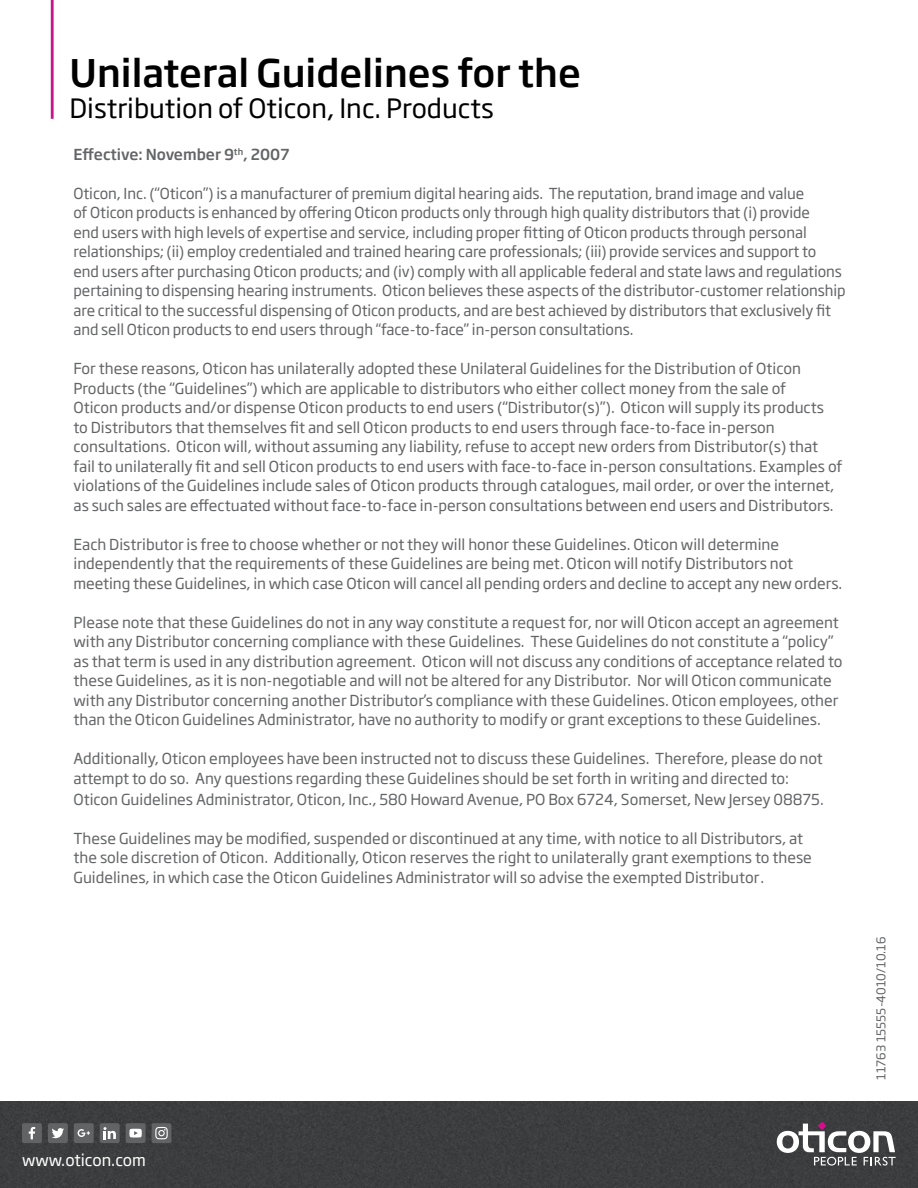
<style>
.page{position:relative;width:918px;height:1188px;background:#fff}
.page>*{position:absolute;margin:0;border:0;box-sizing:border-box;transform-origin:0 0}
.t1{font:500 37.65px "Soho Gothic Pro";color:#000}
.t2{font:26.4px "Soho Gothic Pro";color:#000}
.t3{font:16.05px "Soho Gothic Pro";color:#fff}
.t4{font:15px/19.5px "Soho Gothic Pro";color:#636466}
.t5{font:500 15px "Soho Gothic Pro";color:#636466}
.t6{font:12px "Soho Gothic Pro";color:#636466}
</style>
<div class="page">
<div style="left:0;top:1101px;width:918px;height:87px;background:#3c3d3e"></div>
<div style="left:126px;top:1123px;width:20px;height:20px;background:#626365;border-radius:2px"></div>
<svg style="left:129px;top:1129px;width:13px;height:9px"></svg>
<div style="left:100px;top:1123px;width:20px;height:20px;background:#626365;border-radius:2px"></div>
<svg style="left:103px;top:1127px;width:13px;height:12px"></svg>
<div style="left:48px;top:1123px;width:20px;height:20px;background:#626365;border-radius:2px"></div>
<svg style="left:52px;top:1128px;width:12px;height:10px"></svg>
<div style="left:22px;top:1123px;width:20px;height:20px;background:#626365;border-radius:2px"></div>
<svg style="left:29px;top:1127px;width:6px;height:12px"></svg>
<div style="left:152px;top:1123px;width:19px;height:20px;background:#626365;border-radius:2px"></div>
<svg style="left:155px;top:1127px;width:13px;height:12px"></svg>
<div style="left:74px;top:1123px;width:20px;height:20px;background:#626365;border-radius:2px"></div>
<svg style="left:78px;top:1129px;width:12px;height:8px"></svg>
<svg style="left:777px;top:1122px;width:119px;height:44px"></svg>
<hr style="left:51px;top:0;width:3px;height:119px;background:#c6168d">
<h1 class="t1" style="left:70px;top:43px;width:513px">Unilateral Guidelines for the</h1>
<h2 class="t2" style="left:70px;top:88px;width:426px">Distribution of Oticon, Inc. Products</h2>
<p class="t5" style="left:74px;top:142px;width:217px">Effective: November 9<sup>th</sup>, 2007</p>
<p class="t4" style="left:74px;top:182px;width:774px">Oticon, Inc. (“Oticon”) is a manufacturer of premium digital hearing aids. The reputation, brand image and value<br>of Oticon products is enhanced by offering Oticon products only through high quality distributors that (i) provide<br>end users with high levels of expertise and service, including proper fitting of Oticon products through personal relationships; (ii) employ credentialed and trained hearing care professionals; (iii) provide services and support to<br>end users after purchasing Oticon products; and (iv) comply with all applicable federal and state laws and regulations pertaining to dispensing hearing instruments. Oticon believes these aspects of the distributor-customer relationship are critical to the successful dispensing of Oticon products, and are best achieved by distributors that exclusively fit and sell Oticon products to end users through “face-to-face” in-person consultations.</p>
<p class="t4" style="left:73px;top:358px;width:770px">For these reasons, Oticon has unilaterally adopted these Unilateral Guidelines for the Distribution of Oticon Products (the “Guidelines”) which are applicable to distributors who either collect money from the sale of<br>Oticon products and/or dispense Oticon products to end users (“Distributor(s)”). Oticon will supply its products<br>to Distributors that themselves fit and sell Oticon products to end users through face-to-face in-person consultations. Oticon will, without assuming any liability, refuse to accept new orders from Distributor(s) that fail to unilaterally fit and sell Oticon products to end users with face-to-face in-person consultations. Examples of violations of the Guidelines include sales of Oticon products through catalogues, mail order, or over the internet, as such sales are effectuated without face-to-face in-person consultations between end users and Distributors.</p>
<p class="t4" style="left:73px;top:533px;width:770px">Each Distributor is free to choose whether or not they will honor these Guidelines. Oticon will determine independently that the requirements of these Guidelines are being met. Oticon will notify Distributors not meeting these Guidelines, in which case Oticon will cancel all pending orders and decline to accept any new orders.</p>
<p class="t4" style="left:73px;top:611px;width:771px">Please note that these Guidelines do not in any way constitute a request for, nor will Oticon accept an agreement with any Distributor concerning compliance with these Guidelines. These Guidelines do not constitute a “policy” as that term is used in any distribution agreement. Oticon will not discuss any conditions of acceptance related to these Guidelines, as it is non-negotiable and will not be altered for any Distributor. Nor will Oticon communicate with any Distributor concerning another Distributor’s compliance with these Guidelines. Oticon employees, other than the Oticon Guidelines Administrator, have no authority to modify or grant exceptions to these Guidelines.</p>
<p class="t4" style="left:73px;top:748px;width:751px">Additionally, Oticon employees have been instructed not to discuss these Guidelines. Therefore, please do not attempt to do so. Any questions regarding these Guidelines should be set forth in writing and directed to:</p>
<p class="t4" style="left:73px;top:788px;width:752px">Oticon Guidelines Administrator, Oticon, Inc., 580 Howard Avenue, PO Box 6724, Somerset, New Jersey 08875.</p>
<p class="t4" style="left:73px;top:827px;width:740px">These Guidelines may be modified, suspended or discontinued at any time, with notice to all Distributors, at the sole discretion of Oticon. Additionally, Oticon reserves the right to unilaterally grant exemptions to these<br>Guidelines, in which case the Oticon Guidelines Administrator will so advise the exempted Distributor.</p>
<p class="t3" style="left:22px;top:1147px;width:125px">www.oticon.com</p>
<p class="t6" style="left:872px;top:1080px;width:145px;rotate:-90deg">11763 15555-4010/10.16</p>
</div>
